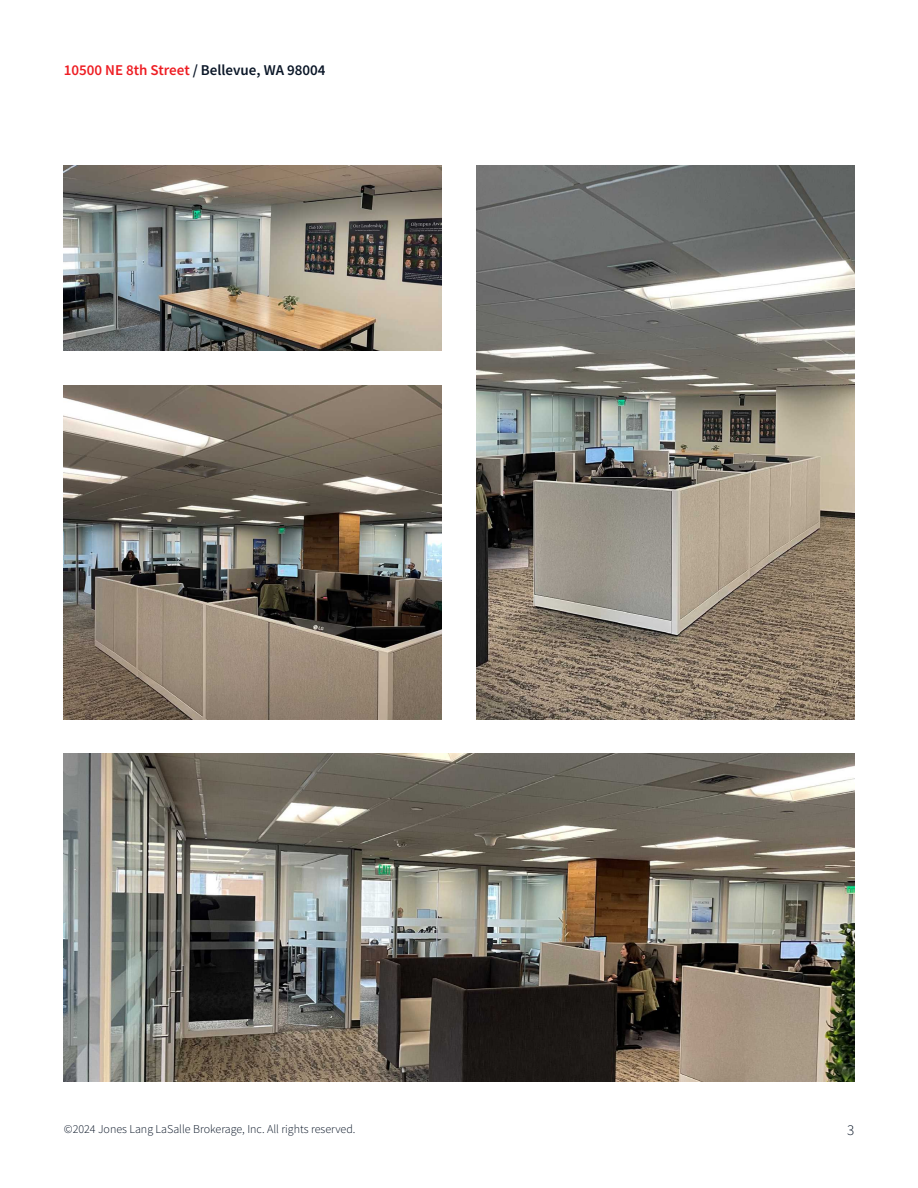
<style>
.page{position:relative;width:918px;height:1188px;background:#fff}
.page>*{position:absolute;margin:0;border:0;box-sizing:border-box;transform-origin:0 0}
.t1{font:600 15px "Source Sans Pro";color:#091526}
.t2{font:300 15px "Source Sans Pro";color:#091526}
.t3{font:300 12px "Source Sans Pro";color:#091526}
.s1{color:#ee1d23}
</style>
<div class="page">
<img style="left:64px;top:166px;width:377px;height:184px">
<img style="left:477px;top:166px;width:377px;height:553px">
<img style="left:64px;top:753px;width:790px;height:329px">
<img style="left:64px;top:385px;width:377px;height:334px">
<p class="t1" style="left:64px;top:60px;width:263px"><span class="s1">10500 NE 8th Street</span> / Bellevue, WA 98004</p>
<p class="t3" style="left:64px;top:1122px;width:293px">©2024 Jones Lang LaSalle Brokerage, Inc. All rights reserved.</p>
<p class="t2" style="left:847px;top:1121px;width:9px">3</p>
</div>
